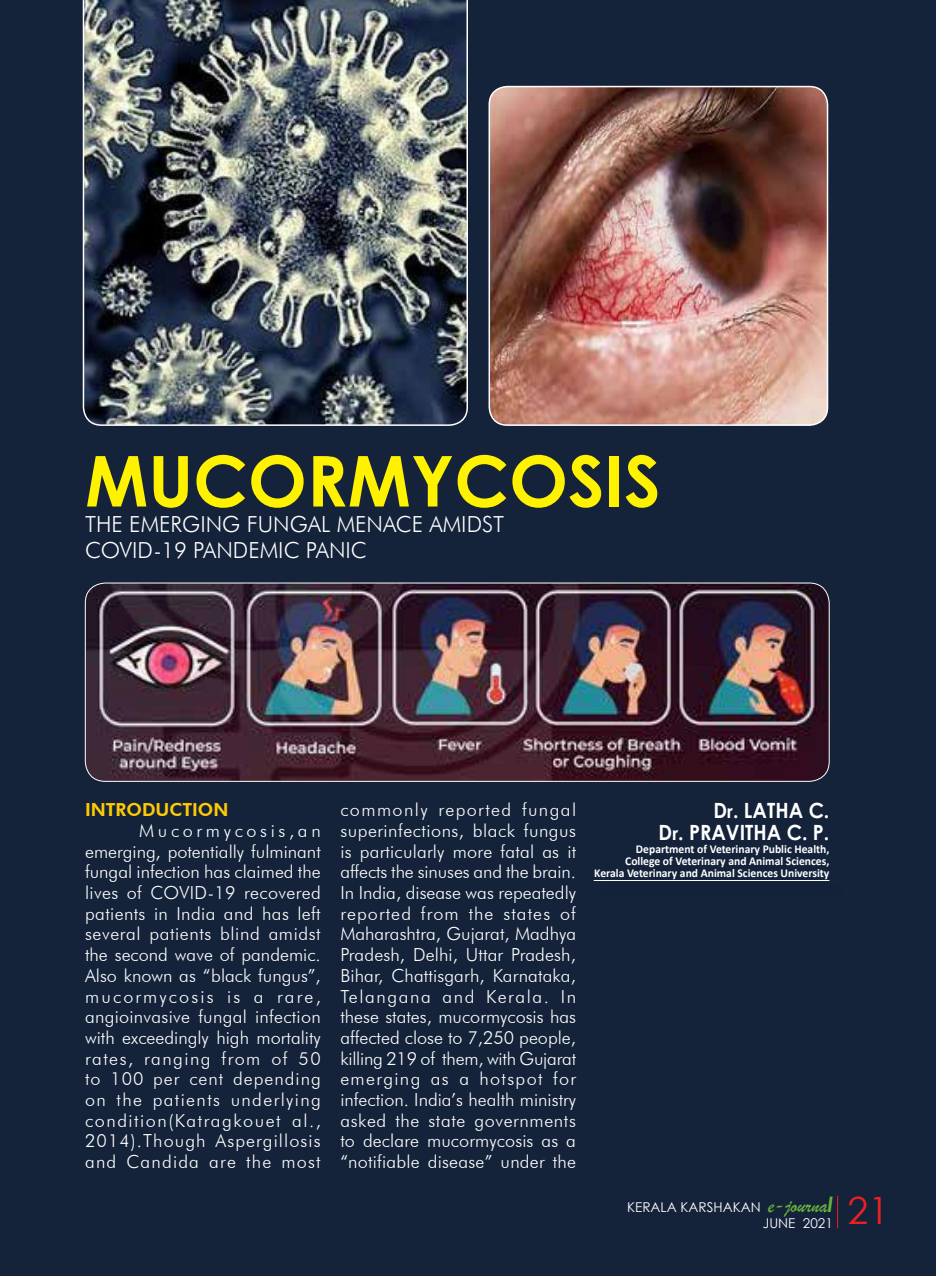
<style>
.page{position:relative;width:936px;height:1276px;background:#fff}
.page>*{position:absolute;margin:0;border:0;box-sizing:border-box;transform-origin:0 0}
.t1{font:700 70.2px "Century Gothic";color:#fff200}
.t2{font:37.5px "Century Gothic";color:#ed1f24}
.t3{font:300 22.2px/25.8px "Futura BT";color:#fff}
.t4{font:700 21px/21.8px "Century Gothic";color:#fff;text-align:right;scale:.93 1}
.t5{font:300 18px/20.7px "Futura BT";letter-spacing:.035em;color:#fff;text-align:justify}
.t6{font:800 18px "Futura BT";color:#ffcb05}
.t7{font:13.5px/16.2px "Century Gothic";color:#fff;text-align:right}
.t8{font:700 12px/12px "Calibri";color:#fff;text-align:right}
.s1{font-size:18px}
.s2{font-family:"Brush Script";font-size:21px;color:#6ab33f}
.s3{font-weight:700;font-style:italic;font-size:21px;color:#6ab33f}
</style>
<div class="page">
<div style="left:0;top:0;width:935px;height:1276px;background:#14233a"></div>
<img style="left:490px;top:87px;width:337px;height:338px">
<div style="left:488px;top:86px;width:340px;height:340px;border:2px solid #fff;border-radius:18px"></div>
<img style="left:85px;top:583px;width:744px;height:198px">
<div style="left:85px;top:583px;width:744px;height:198px;border:1px solid #fff;border-radius:20px"></div>
<img style="left:83px;top:0;width:385px;height:426px">
<hr style="left:593px;top:880px;width:236px;height:1px;background:#fff">
<hr style="left:837px;top:1196px;width:1px;height:32px;background:#ed1f24">
<h1 class="t1" style="left:85px;top:428px;width:56px">MUCO</h1>
<h1 class="t1" style="left:307px;top:428px;width:96px">RMYCO</h1>
<h1 class="t1" style="left:568px;top:428px;width:94px">SIS</h1>
<p class="t3" style="left:85px;top:511px;width:420px">THE EMERGING FUNGAL MENACE AMIDST<br>COVID-19 PANDEMIC PANIC</p>
<p class="t6" style="left:85px;top:799px;width:145px">INTRODUCTION</p>
<p class="t5" style="left:85px;top:820px;width:237px;text-indent:54px">Mucormycosis,an emerging, potentially fulminant fungal infection has claimed the lives of COVID-19 recovered patients in India and has left several patients blind amidst the second wave of pandemic.<br>Also known as “black fungus”, mucormycosis is a rare, angioinvasive fungal infection with exceedingly high mortality rates, ranging from of 50 to 100 per cent depending on the patients underlying condition(Katragkouet al., 2014).Though Aspergillosis and Candida are the most</p>
<p class="t5" style="left:340px;top:799px;width:237px">commonly reported fungal superinfections, black fungus is particularly more fatal as it affects the sinuses and the brain.<br>In India, disease was repeatedly reported from the states of Maharashtra, Gujarat, Madhya Pradesh, Delhi, Uttar Pradesh, Bihar, Chattisgarh, Karnataka, Telangana and Kerala. In these states, mucormycosis has affected close to 7,250 people, killing 219 of them, with Gujarat emerging as a hotspot for infection. India’s health ministry asked the state governments to declare mucormycosis as a “notifiable disease” under the</p>
<p class="t4" style="left:658px;top:799px;width:185px">D<span class="s1">R</span>. LATHA C.<br>D<span class="s1">R</span>. PRAVITHA C. P.</p>
<p class="t8" style="left:594px;top:842px;width:237px">Department of Veterinary Public Health,<br>College of Veterinary and Animal Sciences,<br>Kerala Veterinary and Animal Sciences University</p>
<p class="t7" style="left:627px;top:1198px;width:207px">KERALA KARSHAKAN <span class="s2">e-journa</span><span class="s3">l<br></span>JUNE 2021</p>
<h2 class="t2" style="left:847px;top:1184px;width:43px">21</h2>
</div>
